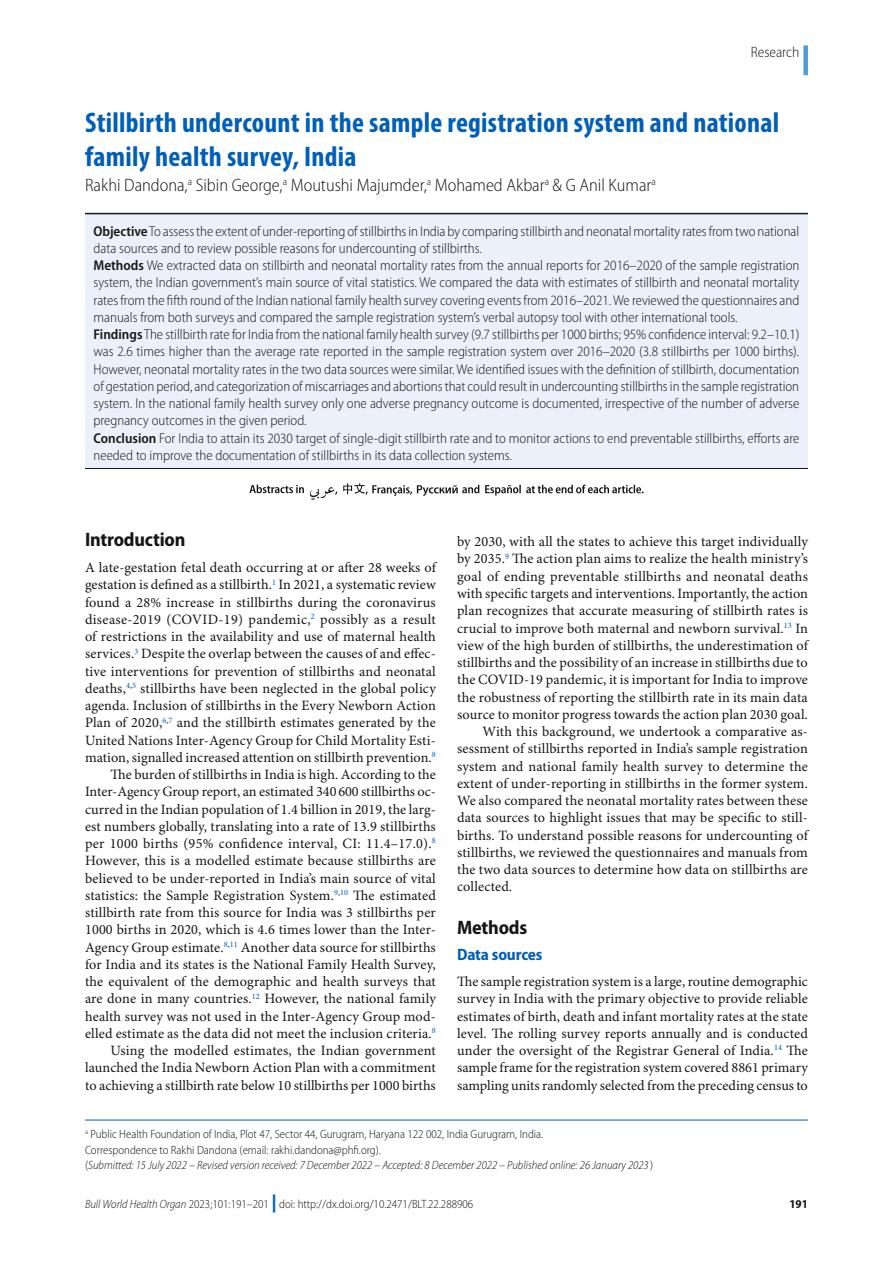
<style>
.page{position:relative;width:893px;height:1263px;background:#fff}
.page>*{position:absolute;margin:0;border:0;box-sizing:border-box;transform-origin:0 0}
.Article_Title{font:700 condensed 28.5px/33.8px "Myriad Pro";letter-spacing:.01em;color:#005fb9}
.Head_1{font:700 semi-condensed 19.5px "Myriad Pro";letter-spacing:-.01em;color:#151616}
.Authors{font:300 semi-condensed 18px "Myriad Pro";color:#151616}
.Head_2_no_space_abov{font:700 semi-condensed 16.5px "Myriad Pro";letter-spacing:-.01em;color:#005fb9}
.Section_Title{font:300 semi-condensed 15px "Myriad Pro";color:#151616}
.Para_Ind{font:14.25px/17.2px "Minion Pro";letter-spacing:.005em;color:#151616;text-align:justify}
.Abstract_No_Ind{font:300 semi-condensed 14.25px/17.2px "Myriad Pro";color:#151616}
.Para_No_Ind{font:14.25px/17.2px "Minion Pro";color:#151616;text-align:justify}
.Affiliations{font:300 semi-condensed 12px "Myriad Pro";color:#151616}
.Submission_info{font:italic 300 semi-condensed 12px "Myriad Pro";color:#151616}
.t1{font:700 semi-condensed 12px "Myriad Pro";color:#151616}
.s1{font-weight:600}
.s2{font-style:normal}
.s3{font-style:italic}
.s4{font-weight:900;font-stretch:normal;font-size:18px;color:#005fb9}
</style>
<div class="page">
<div style="left:803px;top:45px;width:5px;height:30px;background:#4f9bd6"></div>
<div style="left:85px;top:214px;width:723px;height:254px;background:#ecf0fa"></div>
<hr style="left:85px;top:1120px;width:723px;height:1px;background:#005fb9">
<hr style="left:85px;top:468px;width:723px;height:1px;background:#151616">
<hr style="left:85px;top:213px;width:723px;height:1px;background:#151616">
<svg style="left:310px;top:483px;width:334px;height:17px"></svg>
<svg style="left:249px;top:485px;width:55px;height:8px"></svg>
<p class="Section_Title" style="left:751px;top:44px;width:50px">Research</p>
<p class="Article_Title" style="left:85px;top:105px;width:696px">Stillbirth undercount in the sample registration system and national family health survey, India</p>
<p class="Authors" style="left:85px;top:176px;width:572px">Rakhi Dandona,<sup>a</sup> Sibin George,<sup>a</sup> Moutushi Majumder,<sup>a</sup> Mohamed Akbar<sup>a</sup> &amp; G Anil Kumar<sup>a</sup></p>
<p class="Abstract_No_Ind" style="left:94px;top:223px;width:707px"><span class="s1">Objective</span> To assess the extent of under-reporting of stillbirths in India by comparing stillbirth and neonatal mortality rates from two national data sources and to review possible reasons for undercounting of stillbirths.</p>
<p class="Abstract_No_Ind" style="left:94px;top:257px;width:707px;text-align:justify"><span class="s1">Methods</span> We extracted data on stillbirth and neonatal mortality rates from the annual reports for 2016–2020 of the sample registration system, the Indian government’s main source of vital statistics. We compared the data with estimates of stillbirth and neonatal mortality rates from the fifth round of the Indian national family health survey covering events from 2016–2021. We reviewed the questionnaires and manuals from both surveys and compared the sample registration system’s verbal autopsy tool with other international tools.</p>
<p class="Abstract_No_Ind" style="left:94px;top:326px;width:707px;text-align:justify"><span class="s1">Findings</span> The stillbirth rate for India from the national family health survey (9.7 stillbirths per 1000 births; 95% confidence interval: 9.2–10.1) was 2.6 times higher than the average rate reported in the sample registration system over 2016–2020 (3.8 stillbirths per 1000 births).<br>However, neonatal mortality rates in the two data sources were similar. We identified issues with the definition of stillbirth, documentation of gestation period, and categorization of miscarriages and abortions that could result in undercounting stillbirths in the sample registration system. In the national family health survey only one adverse pregnancy outcome is documented, irrespective of the number of adverse pregnancy outcomes in the given period.</p>
<p class="Abstract_No_Ind" style="left:94px;top:430px;width:707px"><span class="s1">Conclusion</span> For India to attain its 2030 target of single-digit stillbirth rate and to monitor actions to end preventable stillbirths, efforts are needed to improve the documentation of stillbirths in its data collection systems.</p>
<p class="Head_1" style="left:85px;top:529px;width:102px">Introduction</p>
<p class="Para_No_Ind" style="left:85px;top:559px;width:352px">A late-gestation fetal death occurring at or after 28 weeks of gestation is defined as a stillbirth.<sup>1</sup> In 2021, a systematic review found a 28% increase in stillbirths during the coronavirus disease-2019 (COVID-19) pandemic,<sup>2</sup> possibly as a result of restrictions in the availability and use of maternal health services.<sup>3</sup> Despite the overlap between the causes of and effec&shy;tive interventions for prevention of stillbirths and neonatal deaths,<sup>4</sup><sup>,</sup><sup>5</sup> stillbirths have been neglected in the global policy agenda. Inclusion of stillbirths in the Every Newborn Action Plan of 2020,<sup>6</sup><sup>,</sup><sup>7</sup> and the stillbirth estimates generated by the United Nations Inter-Agency Group for Child Mortality Esti&shy;mation, signalled increased attention on stillbirth prevention.<sup>8</sup></p>
<p class="Para_Ind" style="left:85px;top:766px;width:352px;text-indent:26px">The burden of stillbirths in India is high. According to the Inter-Agency Group report, an estimated 340 600 stillbirths oc&shy;curred in the Indian population of 1.4 billion in 2019, the larg&shy;est numbers globally, translating into a rate of 13.9 stillbirths per 1000 births (95% confidence interval, CI: 11.4–17.0).<sup>8<br></sup>However, this is a modelled estimate because stillbirths are believed to be under-reported in India’s main source of vital statistics: the Sample Registration System.<sup>9</sup><sup>,</sup><sup>10</sup> The estimated stillbirth rate from this source for India was 3 stillbirths per 1000 births in 2020, which is 4.6 times lower than the Inter-Agency Group estimate.<sup>8</sup><sup>,</sup><sup>11</sup> Another data source for stillbirths for India and its states is the National Family Health Survey, the equivalent of the demographic and health surveys that are done in many countries.<sup>12</sup> However, the national family health survey was not used in the Inter-Agency Group mod&shy;elled estimate as the data did not meet the inclusion criteria.<sup>8</sup></p>
<p class="Para_Ind" style="left:85px;top:1042px;width:352px;text-indent:26px">Using the modelled estimates, the Indian government launched the India Newborn Action Plan with a commitment to achieving a stillbirth rate below 10 stillbirths per 1000 births</p>
<p class="Para_Ind" style="left:457px;top:534px;width:352px">by 2030, with all the states to achieve this target individually by 2035.<sup>9</sup> The action plan aims to realize the health ministry’s goal of ending preventable stillbirths and neonatal deaths with specific targets and interventions. Importantly, the action plan recognizes that accurate measuring of stillbirth rates is crucial to improve both maternal and newborn survival.<sup>13</sup> In view of the high burden of stillbirths, the underestimation of stillbirths and the possibility of an increase in stillbirths due to the COVID-19 pandemic, it is important for India to improve the robustness of reporting the stillbirth rate in its main data source to monitor progress towards the action plan 2030 goal.</p>
<p class="Para_Ind" style="left:457px;top:723px;width:352px;text-indent:26px">With this background, we undertook a comparative as&shy;sessment of stillbirths reported in India’s sample registration system and national family health survey to determine the extent of under-reporting in stillbirths in the former system.<br>We also compared the neonatal mortality rates between these data sources to highlight issues that may be specific to still&shy;births. To understand possible reasons for undercounting of stillbirths, we reviewed the questionnaires and manuals from the two data sources to determine how data on stillbirths are collected.</p>
<p class="Head_1" style="left:457px;top:917px;width:72px">Methods</p>
<p class="Head_2_no_space_abov" style="left:457px;top:945px;width:87px">Data sources</p>
<p class="Para_No_Ind" style="left:457px;top:973px;width:352px">The sample registration system is a large, routine demographic survey in India with the primary objective to provide reliable estimates of birth, death and infant mortality rates at the state level. The rolling survey reports annually and is conducted under the oversight of the Registrar General of India.<sup>14</sup> The sample frame for the registration system covered 8861 primary sampling units randomly selected from the preceding census to</p>
<p class="Affiliations" style="left:85px;top:1128px;width:460px"><sup>a</sup> Public Health Foundation of India, Plot 47, Sector 44, Gurugram, Haryana 122 002, India Gurugram, India.</p>
<p class="Affiliations" style="left:85px;top:1143px;width:297px">Correspondence to Rakhi Dandona (email: rakhi.dandona@phfi.org).</p>
<p class="Submission_info" style="left:85px;top:1159px;width:570px"><span class="s2">(</span>Submitted: 15 July 2022 – Revised version received: 7 December 2022 – Accepted: 8 December 2022 – Published online: 26 January 2023 <span class="s2">)</span></p>
<p class="Affiliations" style="left:85px;top:1198px;width:390px"><span class="s3">Bull World Health Organ</span> 2023;101:191–201 <span class="s4">|</span> doi: http://dx.doi.org/10.2471/BLT.22.288906</p>
<p class="t1" style="left:789px;top:1197px;width:20px">191</p>
</div>
